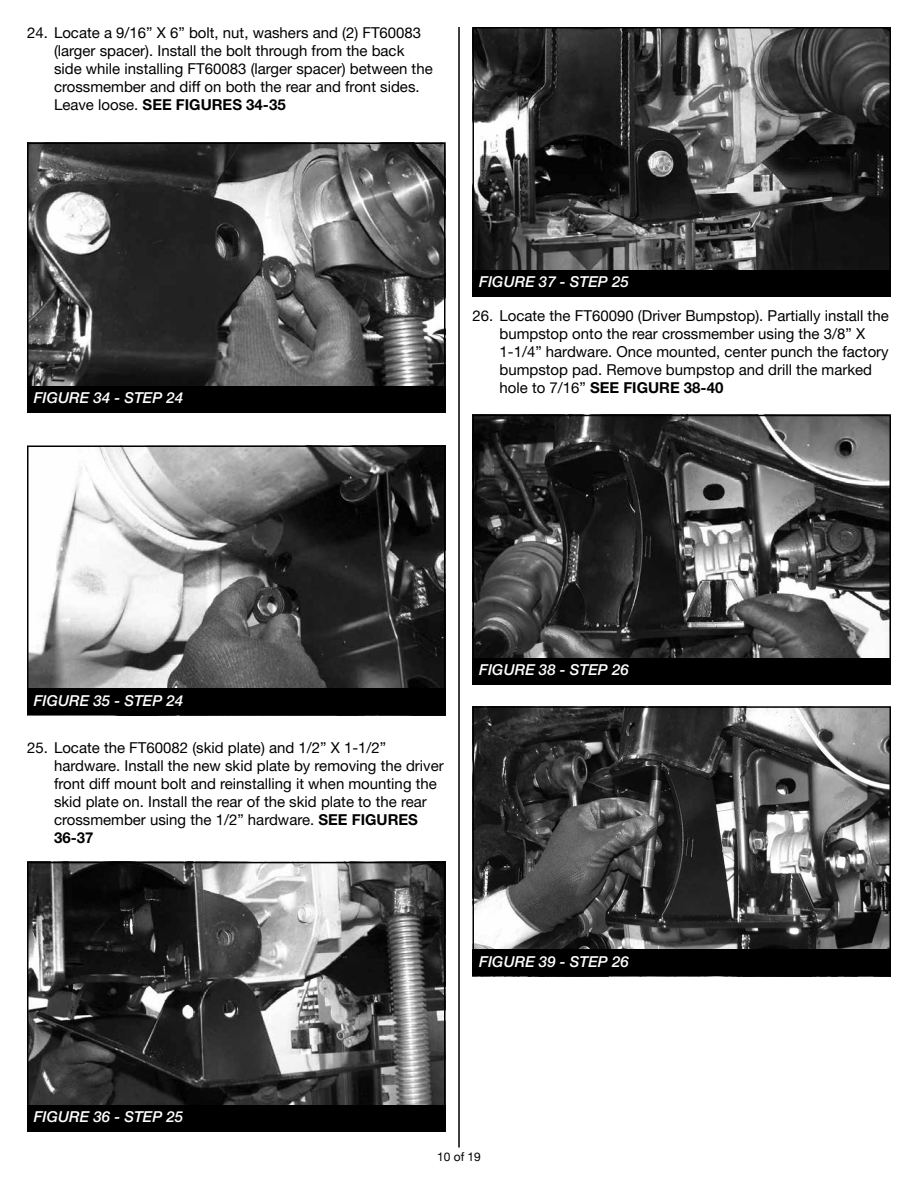
<style>
.page{position:relative;width:918px;height:1188px;background:#fff}
.page>*{position:absolute;margin:0;border:0;box-sizing:border-box;transform-origin:0 0}
.t1{font:15px/18px "Helvetica Neue LT Std";color:#000}
.t2{font:italic 500 15px "Helvetica Neue LT Std";color:#fff}
.t3{font:12px "Helvetica Neue LT Std";color:#000}
.s1{font-weight:700}
</style>
<div class="page">
<hr style="left:458px;top:27px;width:2px;height:1121px;background:#000">
<img style="left:30px;top:146px;width:413px;height:240px">
<div style="left:27px;top:143px;width:419px;height:270px;border:2px solid #000"></div>
<div style="left:27px;top:386px;width:419px;height:27px;background:#000"></div>
<img style="left:30px;top:449px;width:413px;height:239px">
<div style="left:27px;top:446px;width:419px;height:270px;border:2px solid #000"></div>
<div style="left:27px;top:688px;width:419px;height:28px;background:#000"></div>
<img style="left:30px;top:865px;width:413px;height:240px">
<div style="left:27px;top:862px;width:419px;height:270px;border:2px solid #000"></div>
<div style="left:27px;top:1105px;width:419px;height:27px;background:#000"></div>
<img style="left:475px;top:30px;width:413px;height:240px">
<div style="left:472px;top:27px;width:419px;height:270px;border:2px solid #000"></div>
<div style="left:472px;top:270px;width:419px;height:27px;background:#000"></div>
<img style="left:475px;top:418px;width:413px;height:240px">
<div style="left:472px;top:415px;width:419px;height:270px;border:2px solid #000"></div>
<div style="left:472px;top:658px;width:419px;height:27px;background:#000"></div>
<img style="left:475px;top:709px;width:413px;height:240px">
<div style="left:472px;top:706px;width:419px;height:270px;border:2px solid #000"></div>
<div style="left:472px;top:949px;width:419px;height:27px;background:#000"></div>
<p class="t1" style="left:54px;top:23px;width:380px;text-indent:-27px">24. Locate a 9/16” X 6” bolt, nut, washers and (2) FT60083 (larger spacer). Install the bolt through from the back side while installing FT60083 (larger spacer) between the crossmember and diff on both the rear and front sides.<br>Leave loose. <span class="s1">SEE FIGURES 34-35</span></p>
<p class="t2" style="left:34px;top:389px;width:151px">FIGURE 34 - STEP 24</p>
<p class="t2" style="left:479px;top:273px;width:151px">FIGURE 37 - STEP 25</p>
<p class="t1" style="left:500px;top:307px;width:391px;text-indent:-27px">26. Locate the FT60090 (Driver Bumpstop). Partially install the bumpstop onto the rear crossmember using the 3/8” X 1-1/4” hardware. Once mounted, center punch the factory bumpstop pad. Remove bumpstop and drill the marked hole to 7/16” <span class="s1">SEE FIGURE 38-40</span></p>
<p class="t2" style="left:34px;top:692px;width:151px">FIGURE 35 - STEP 24</p>
<p class="t1" style="left:54px;top:739px;width:391px;text-indent:-27px">25. Locate the FT60082 (skid plate) and 1/2” X 1-1/2” hardware. Install the new skid plate by removing the driver front diff mount bolt and reinstalling it when mounting the skid plate on. Install the rear of the skid plate to the rear crossmember using the 1/2” hardware. <span class="s1">SEE FIGURES 36-37</span></p>
<p class="t2" style="left:479px;top:661px;width:151px">FIGURE 38 - STEP 26</p>
<p class="t2" style="left:479px;top:953px;width:151px">FIGURE 39 - STEP 26</p>
<p class="t2" style="left:34px;top:1108px;width:151px">FIGURE 36 - STEP 25</p>
<p class="t3" style="left:437px;top:1150px;width:45px">10 of 19</p>
</div>
